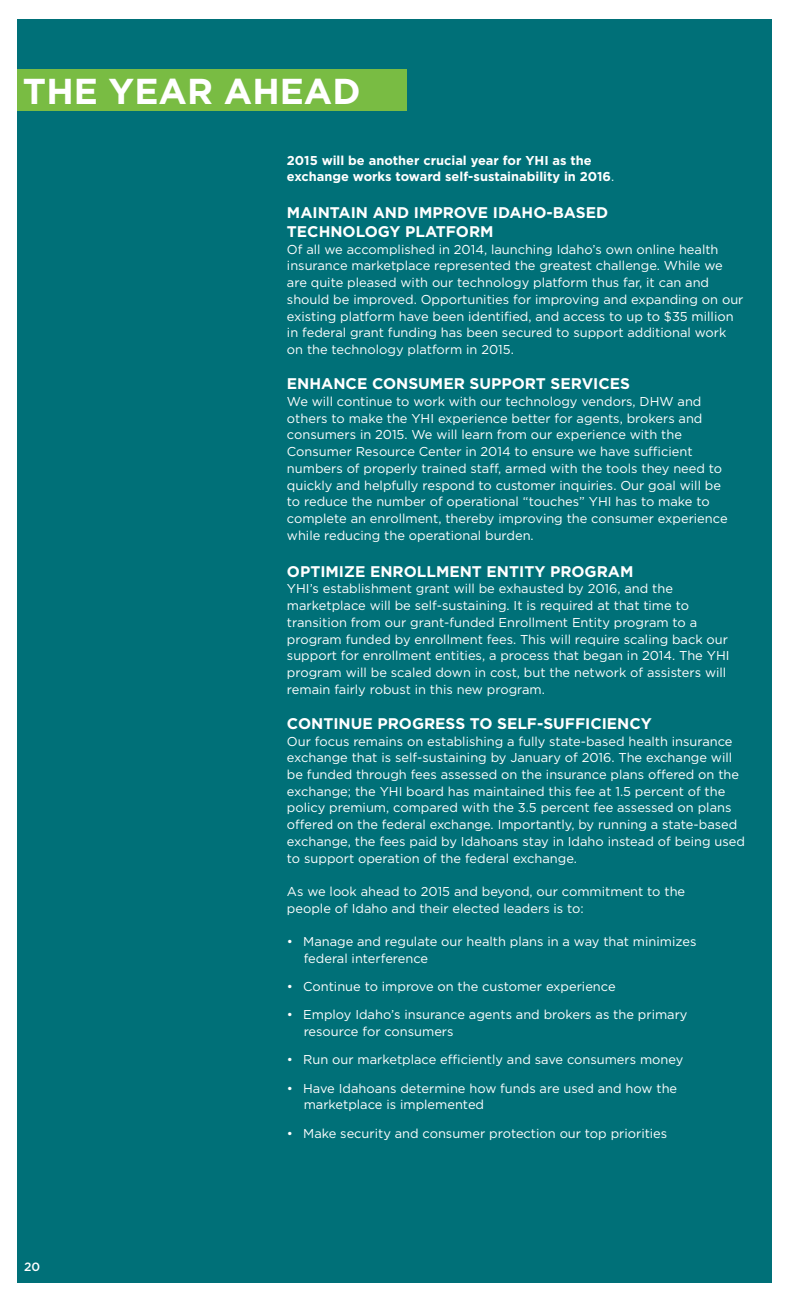
<style>
.page{position:relative;width:789px;height:1296px;background:#fff}
.page>*{position:absolute;margin:0;border:0;box-sizing:border-box;transform-origin:0 0}
.t1{font:700 36px "Gotham";color:#fff}
.t2{font:700 15.45px/18.5px "Gotham";color:#fff}
.t3{font:12.9px/16.6px "Gotham";color:#fff}
.t4{font:700 12.9px/16.6px "Gotham";color:#fff}
.t5{font:500 12px "Gotham";color:#fff}
.s1{font-weight:400}
</style>
<div class="page">
<div style="left:17px;top:19px;width:755px;height:1263px;background:#007078"></div>
<div style="left:17px;top:69px;width:390px;height:42px;background:#79bc43"></div>
<h1 class="t1" style="left:23px;top:67px;width:339px">THE YEAR AHEAD</h1>
<p class="t5" style="left:24px;top:1259px;width:18px">20</p>
<p class="t4" style="left:287px;top:152px;width:329px">2015 will be another crucial year for YHI as the exchange works toward self-sustainability in 2016<span class="s1">.</span></p>
<p class="t2" style="left:287px;top:204px;width:323px">MAINTAIN AND IMPROVE IDAHO-BASED<br>TECHNOLOGY PLATFORM</p>
<p class="t3" style="left:287px;top:241px;width:458px">Of all we accomplished in 2014, launching Idaho’s own online health insurance marketplace represented the greatest challenge. While we are quite pleased with our technology platform thus far, it can and should be improved. Opportunities for improving and expanding on our existing platform have been identified, and access to up to $35 million in federal grant funding has been secured to support additional work on the technology platform in 2015.</p>
<p class="t2" style="left:287px;top:374px;width:344px">ENHANCE CONSUMER SUPPORT SERVICES</p>
<p class="t3" style="left:287px;top:393px;width:442px">We will continue to work with our technology vendors, DHW and others to make the YHI experience better for agents, brokers and consumers in 2015. We will learn from our experience with the Consumer Resource Center in 2014 to ensure we have sufficient numbers of properly trained staff, armed with the tools they need to quickly and helpfully respond to customer inquiries. Our goal will be to reduce the number of operational “touches” YHI has to make to complete an enrollment, thereby improving the consumer experience while reducing the operational burden.</p>
<p class="t2" style="left:287px;top:562px;width:348px">OPTIMIZE ENROLLMENT ENTITY PROGRAM</p>
<p class="t3" style="left:287px;top:581px;width:444px">YHI’s establishment grant will be exhausted by 2016, and the marketplace will be self-sustaining. It is required at that time to transition from our grant-funded Enrollment Entity program to a program funded by enrollment fees. This will require scaling back our support for enrollment entities, a process that began in 2014. The YHI program will be scaled down in cost, but the network of assisters will remain fairly robust in this new program.</p>
<p class="t2" style="left:287px;top:714px;width:366px">CONTINUE PROGRESS TO SELF-SUFFICIENCY</p>
<p class="t3" style="left:287px;top:733px;width:459px">Our focus remains on establishing a fully state-based health insurance exchange that is self-sustaining by January of 2016. The exchange will be funded through fees assessed on the insurance plans offered on the exchange; the YHI board has maintained this fee at 1.5 percent of the policy premium, compared with the 3.5 percent fee assessed on plans offered on the federal exchange. Importantly, by running a state-based exchange, the fees paid by Idahoans stay in Idaho instead of being used to support operation of the federal exchange.</p>
<p class="t3" style="left:287px;top:883px;width:399px">As we look ahead to 2015 and beyond, our commitment to the people of Idaho and their elected leaders is to:</p>
<p class="t3" style="left:303px;top:933px;width:394px;text-indent:-17px">• Manage and regulate our health plans in a way that minimizes federal interference</p>
<p class="t3" style="left:287px;top:978px;width:330px">• Continue to improve on the customer experience</p>
<p class="t3" style="left:303px;top:1007px;width:385px;text-indent:-17px">• Employ Idaho’s insurance agents and brokers as the primary resource for consumers</p>
<p class="t3" style="left:287px;top:1052px;width:398px">• Run our marketplace efficiently and save consumers money</p>
<p class="t3" style="left:303px;top:1080px;width:375px;text-indent:-17px">• Have Idahoans determine how funds are used and how the marketplace is implemented</p>
<p class="t3" style="left:287px;top:1125px;width:382px">• Make security and consumer protection our top priorities</p>
</div>
